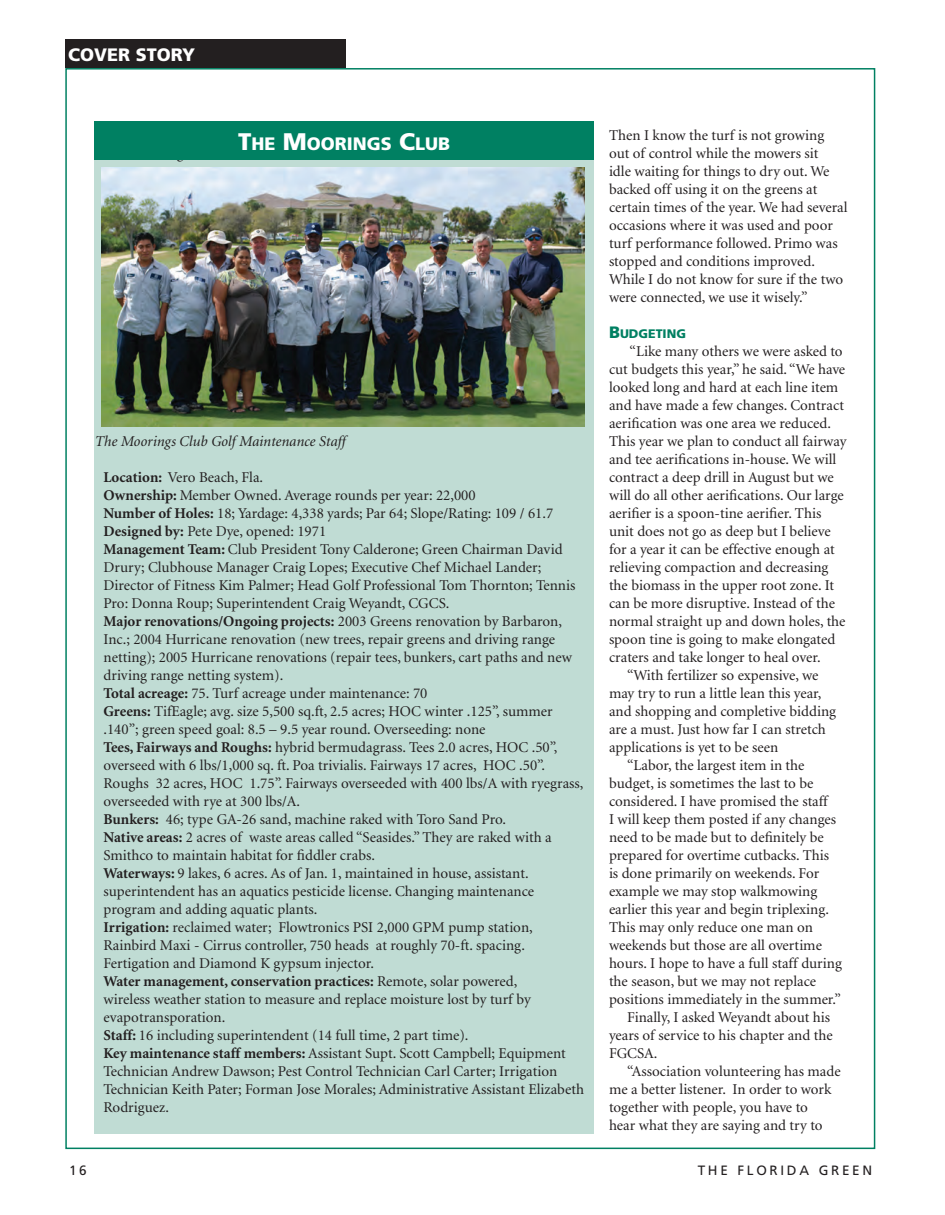
<style>
.page{position:relative;width:945px;height:1215px;background:#fff}
.page>*{position:absolute;margin:0;border:0;box-sizing:border-box;transform-origin:0 0}
.t1{font:900 18px "Frutiger";color:#fff}
.t2{font:900 18px "Frutiger";color:#fff}
.t3{font:15px/18px "Minion";color:#231f20}
.t4{font:italic 15px "Minion";color:#231f20}
.t5{font:13.5px "Frutiger";letter-spacing:.2em;color:#231f20}
.t6{font:900 12.3px "Frutiger";color:#008062}
.s1{font-size:24px}
.s2{font-weight:700}
.s3{font-size:16.5px}
</style>
<div class="page">
<div style="left:65px;top:68px;width:810px;height:1081px;background:#fff;border:2px solid #008062"></div>
<div style="left:65px;top:39px;width:281px;height:29px;background:#231f20"></div>
<div style="left:94px;top:122px;width:500px;height:1012px;background:#c0dcd4"></div>
<img style="left:101px;top:168px;width:483px;height:259px">
<div style="left:94px;top:122px;width:500px;height:38px;background:#008062"></div>
<p class="t2" style="left:68px;top:44px;width:128px">COVER STORY</p>
<p class="t1" style="left:238px;top:132px;width:212px"><span class="s1">T</span>HE <span class="s1">M</span>OORINGS <span class="s1">C</span>LUB</p>
<p class="t4" style="left:94px;top:433px;width:252px">The Moorings Club Golf Maintenance Staff</p>
<p class="t3" style="left:104px;top:468px;width:482px"><span class="s2">Location:</span> Vero Beach, Fla.<br><span class="s2">Ownership:</span> Member Owned. Average rounds per year: 22,000<br><span class="s2">Number of Holes:</span> 18; Yardage: 4,338 yards; Par 64; Slope/Rating: 109 / 61.7<br><span class="s2">Designed by:</span> Pete Dye, opened: 1971<br><span class="s2">Management Team:</span> Club President Tony Calderone; Green Chairman David Drury; Clubhouse Manager Craig Lopes; Executive Chef Michael Lander; Director of Fitness Kim Palmer; Head Golf Professional Tom Thornton; Tennis Pro: Donna Roup; Superintendent Craig Weyandt, CGCS.<br><span class="s2">Major renovations/Ongoing projects:</span> 2003 Greens renovation by Barbaron, Inc.; 2004 Hurricane renovation (new trees, repair greens and driving range netting); 2005 Hurricane renovations (repair tees, bunkers, cart paths and new driving range netting system).<br><span class="s2">Total acreage:</span> 75. Turf acreage under maintenance: 70<br><span class="s2">Greens:</span> TifEagle; avg. size 5,500 sq.ft, 2.5 acres; HOC winter .125”, summer .140”; green speed goal: 8.5 – 9.5 year round. Overseeding: none<br><span class="s2">Tees, Fairways and Roughs:</span> hybrid bermudagrass. Tees 2.0 acres, HOC .50”, overseed with 6 lbs/1,000 sq. ft. Poa trivialis. Fairways 17 acres, HOC .50”.<br>Roughs 32 acres, HOC 1.75”. Fairways overseeded with 400 lbs/A with ryegrass, overseeded with rye at 300 lbs/A.<br><span class="s2">Bunkers:</span> 46; type GA-26 sand, machine raked with Toro Sand Pro.<br><span class="s2">Native areas:</span> 2 acres of waste areas called “Seasides.” They are raked with a Smithco to maintain habitat for fiddler crabs.<br><span class="s2">Waterways:</span> 9 lakes, 6 acres. As of Jan. 1, maintained in house, assistant. superintendent has an aquatics pesticide license. Changing maintenance program and adding aquatic plants.<br><span class="s2">Irrigation:</span> reclaimed water; Flowtronics PSI 2,000 GPM pump station, Rainbird Maxi - Cirrus controller, 750 heads at roughly 70-ft. spacing.<br>Fertigation and Diamond K gypsum injector.<br><span class="s2">Water management, conservation practices:</span> Remote, solar powered,<br>wireless weather station to measure and replace moisture lost by turf by evapotransporation.<br><span class="s2">Staff:</span> 16 including superintendent (14 full time, 2 part time).<br><span class="s2">Key maintenance staff members:</span> Assistant Supt. Scott Campbell; Equipment Technician Andrew Dawson; Pest Control Technician Carl Carter; Irrigation Technician Keith Pater; Forman Jose Morales; Administrative Assistant Elizabeth Rodriguez.</p>
<p class="t3" style="left:609px;top:126px;width:240px">Then I know the turf is not growing out of control while the mowers sit<br>idle waiting for things to dry out. We backed off using it on the greens at certain times of the year. We had several occasions where it was used and poor turf performance followed. Primo was stopped and conditions improved.<br>While I do not know for sure if the two were connected, we use it wisely.”</p>
<p class="t6" style="left:609px;top:326px;width:79px"><span class="s3">B</span>UDGETING</p>
<p class="t3" style="left:630px;top:342px;width:215px">“Like many others we were asked to</p>
<p class="t3" style="left:609px;top:360px;width:238px">cut budgets this year,” he said. “We have</p>
<p class="t3" style="left:609px;top:378px;width:231px">looked long and hard at each line item</p>
<p class="t3" style="left:609px;top:396px;width:237px">and have made a few changes. Contract</p>
<p class="t3" style="left:609px;top:414px;width:224px">aerification was one area we reduced.</p>
<p class="t3" style="left:609px;top:432px;width:239px">This year we plan to conduct all fairway</p>
<p class="t3" style="left:609px;top:450px;width:229px">and tee aerifications in-house. We will</p>
<p class="t3" style="left:609px;top:468px;width:226px">contract a deep drill in August but we</p>
<p class="t3" style="left:609px;top:486px;width:236px">will do all other aerifications. Our large</p>
<p class="t3" style="left:609px;top:504px;width:214px">aerifier is a spoon-tine aerifier. This</p>
<p class="t3" style="left:609px;top:522px;width:223px">unit does not go as deep but I believe</p>
<p class="t3" style="left:609px;top:540px;width:227px">for a year it can be effective enough at</p>
<p class="t3" style="left:609px;top:558px;width:221px">relieving compaction and decreasing</p>
<p class="t3" style="left:609px;top:576px;width:227px">the biomass in the upper root zone. It</p>
<p class="t3" style="left:609px;top:594px;width:228px">can be more disruptive. Instead of the</p>
<p class="t3" style="left:609px;top:612px;width:238px">normal straight up and down holes, the</p>
<p class="t3" style="left:609px;top:630px;width:228px">spoon tine is going to make elongated</p>
<p class="t3" style="left:609px;top:648px;width:213px">craters and take longer to heal over.</p>
<p class="t3" style="left:627px;top:666px;width:193px">“With fertilizer so expensive, we</p>
<p class="t3" style="left:609px;top:684px;width:214px">may try to run a little lean this year,</p>
<p class="t3" style="left:609px;top:702px;width:229px">and shopping and completive bidding</p>
<p class="t3" style="left:609px;top:720px;width:218px">are a must. Just how far I can stretch</p>
<p class="t3" style="left:609px;top:738px;width:171px">applications is yet to be seen</p>
<p class="t3" style="left:627px;top:756px;width:179px">“Labor, the largest item in the</p>
<p class="t3" style="left:609px;top:774px;width:206px">budget, is sometimes the last to be</p>
<p class="t3" style="left:609px;top:792px;width:220px">considered. I have promised the staff</p>
<p class="t3" style="left:609px;top:810px;width:229px">I will keep them posted if any changes</p>
<p class="t3" style="left:609px;top:828px;width:216px">need to be made but to definitely be</p>
<p class="t3" style="left:609px;top:846px;width:222px">prepared for overtime cutbacks. This</p>
<p class="t3" style="left:609px;top:864px;width:212px">is done primarily on weekends. For</p>
<p class="t3" style="left:609px;top:882px;width:210px">example we may stop walkmowing</p>
<p class="t3" style="left:609px;top:900px;width:222px">earlier this year and begin triplexing.</p>
<p class="t3" style="left:609px;top:918px;width:206px">This may only reduce one man on</p>
<p class="t3" style="left:609px;top:936px;width:214px">weekends but those are all overtime</p>
<p class="t3" style="left:609px;top:954px;width:235px">hours. I hope to have a full staff during</p>
<p class="t3" style="left:609px;top:972px;width:209px">the season, but we may not replace</p>
<p class="t3" style="left:609px;top:990px;width:234px">positions immediately in the summer.”</p>
<p class="t3" style="left:627px;top:1008px;width:205px">Finally, I asked Weyandt about his</p>
<p class="t3" style="left:609px;top:1026px;width:225px">years of service to his chapter and the</p>
<p class="t3" style="left:609px;top:1044px;width:50px">FGCSA.</p>
<p class="t3" style="left:627px;top:1062px;width:215px">“Association volunteering has made</p>
<p class="t3" style="left:609px;top:1080px;width:224px">me a better listener. In order to work</p>
<p class="t3" style="left:609px;top:1098px;width:200px">together with people, you have to</p>
<p class="t3" style="left:609px;top:1116px;width:215px">hear what they are saying and try to</p>
<p class="t5" style="left:69px;top:1162px;width:19px">16</p>
<p class="t5" style="left:698px;top:1162px;width:176px">THE FLORIDA GREEN</p>
</div>
